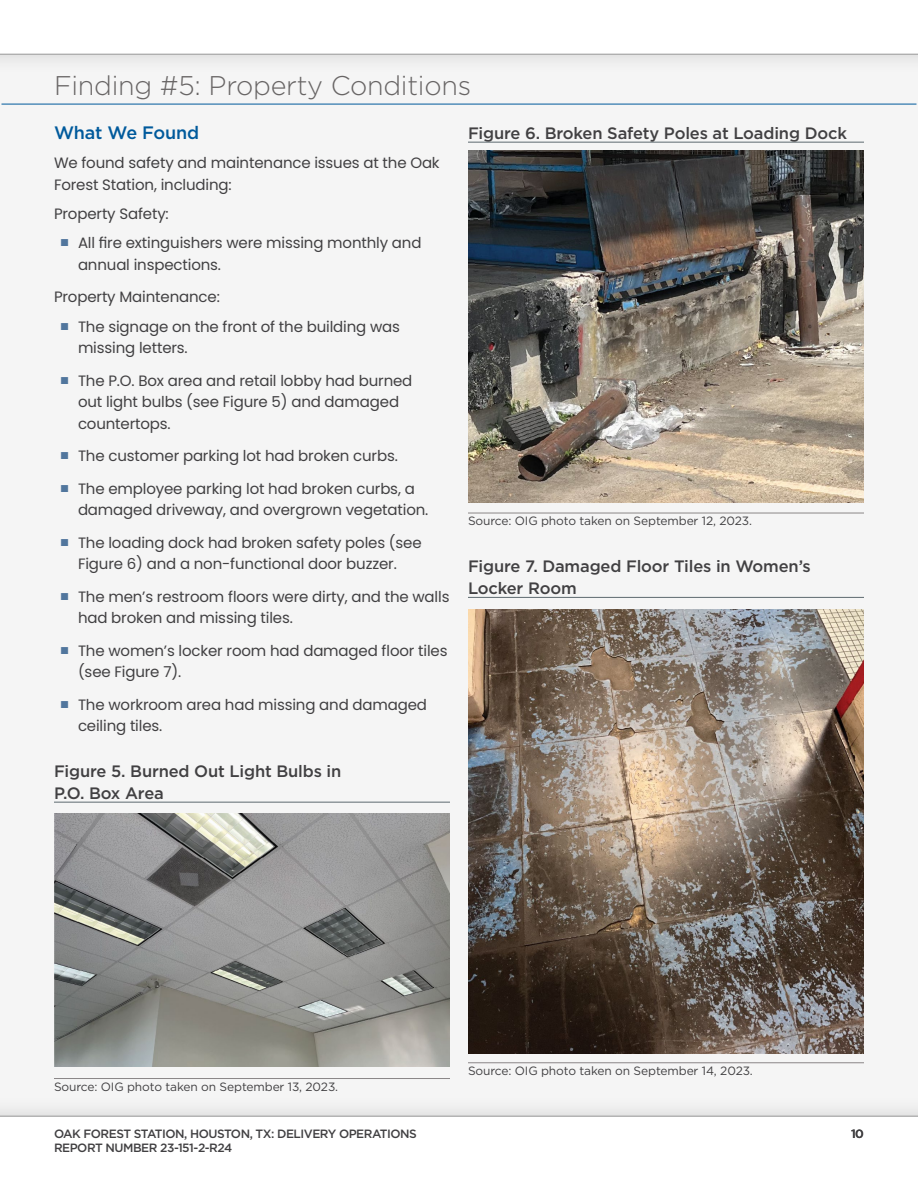
<style>
.page{position:relative;width:918px;height:1188px;background:#fff}
.page>*{position:absolute;margin:0;border:0;box-sizing:border-box;transform-origin:0 0}
.t1{font:300 27px "Gotham";letter-spacing:-.01em;color:#686565}
.t2{font:500 18px "Gotham";letter-spacing:-.01em;color:#005a9c}
.t3{font:500 16.5px/21.8px "Gotham";letter-spacing:-.01em;color:#414042}
.t4{font:15px/21.8px "Poppins";letter-spacing:-.01em;color:#414042}
.t5{font:12px "Gotham";letter-spacing:-.01em;color:#414042}
.t6{font:500 12px "Gotham";letter-spacing:-.04em;color:#414042}
.s1{font-family:"Arial";color:#51769d}
</style>
<div class="page">
<div style="left:0;top:23px;width:918px;height:1115px;background:#f5f5f5"></div>
<div style="left:0;top:0;width:918px;height:75px;background:#efefef"></div>
<div style="left:0;top:0;width:918px;height:54px;background:#fff"></div>
<div style="left:0;top:1095px;width:918px;height:93px;background:#efefef"></div>
<div style="left:0;top:1116px;width:918px;height:72px;background:#fff"></div>
<hr style="left:2px;top:104px;width:914px;height:1px;background:#005a9c">
<hr style="left:54px;top:802px;width:396px;height:1px;background:#5d696f">
<hr style="left:54px;top:1078px;width:396px;height:1px;background:#8a8687">
<img style="left:54px;top:813px;width:396px;height:254px">
<hr style="left:468px;top:142px;width:396px;height:1px;background:#5d696f">
<hr style="left:468px;top:513px;width:396px;height:1px;background:#8a8687">
<hr style="left:468px;top:597px;width:396px;height:1px;background:#5d696f">
<hr style="left:468px;top:1063px;width:396px;height:1px;background:#8a8687">
<img style="left:468px;top:150px;width:396px;height:352px">
<img style="left:468px;top:609px;width:396px;height:444px">
<h1 class="t1" style="left:54px;top:70px;width:419px">Finding #5: Property Conditions</h1>
<p class="t2" style="left:54px;top:122px;width:147px">What We Found</p>
<p class="t4" style="left:54px;top:152px;width:387px">We found safety and maintenance issues at the Oak<br>Forest Station, including:</p>
<p class="t4" style="left:54px;top:203px;width:116px">Property Safety:</p>
<p class="t4" style="left:78px;top:232px;width:345px;text-indent:-18px"><span class="s1">■</span> All fire extinguishers were missing monthly and annual inspections.</p>
<p class="t4" style="left:54px;top:286px;width:167px">Property Maintenance:</p>
<p class="t4" style="left:78px;top:316px;width:324px;text-indent:-18px"><span class="s1">■</span> The signage on the front of the building was missing letters.</p>
<p class="t4" style="left:78px;top:370px;width:336px;text-indent:-18px"><span class="s1">■</span> The P.O. Box area and retail lobby had burned out light bulbs (see Figure 5) and damaged countertops.</p>
<p class="t4" style="left:60px;top:445px;width:339px"><span class="s1">■</span> The customer parking lot had broken curbs.</p>
<p class="t4" style="left:78px;top:478px;width:352px;text-indent:-18px"><span class="s1">■</span> The employee parking lot had broken curbs, a damaged driveway, and overgrown vegetation.</p>
<p class="t4" style="left:60px;top:532px;width:363px;text-align:center"><span class="s1">■</span> The loading dock had broken safety poles (see<br>Figure 6) and a non-functional door buzzer.</p>
<p class="t4" style="left:78px;top:586px;width:373px;text-indent:-18px"><span class="s1">■</span> The men’s restroom floors were dirty, and the walls had broken and missing tiles.</p>
<p class="t4" style="left:78px;top:640px;width:371px;text-indent:-18px"><span class="s1">■</span> The women’s locker room had damaged floor tiles (see Figure 7).</p>
<p class="t4" style="left:78px;top:694px;width:351px;text-indent:-18px"><span class="s1">■</span> The workroom area had missing and damaged ceiling tiles.</p>
<p class="t3" style="left:54px;top:760px;width:289px">Figure 5. Burned Out Light Bulbs in<br>P.O. Box Area</p>
<p class="t3" style="left:468px;top:122px;width:380px">Figure 6. Broken Safety Poles at Loading Dock</p>
<p class="t5" style="left:468px;top:514px;width:286px">Source: OIG photo taken on September 12, 2023.</p>
<p class="t3" style="left:468px;top:555px;width:344px">Figure 7. Damaged Floor Tiles in Women’s<br>Locker Room</p>
<p class="t5" style="left:54px;top:1080px;width:286px">Source: OIG photo taken on September 13, 2023.</p>
<p class="t5" style="left:468px;top:1064px;width:286px">Source: OIG photo taken on September 14, 2023.</p>
<p class="t6" style="left:54px;top:1127px;width:364px">OAK FOREST STATION, HOUSTON, TX: DELIVERY OPERATIONS</p>
<p class="t6" style="left:851px;top:1127px;width:14px">10</p>
<p class="t6" style="left:54px;top:1141px;width:180px">REPORT NUMBER 23-151-2-R24</p>
</div>
